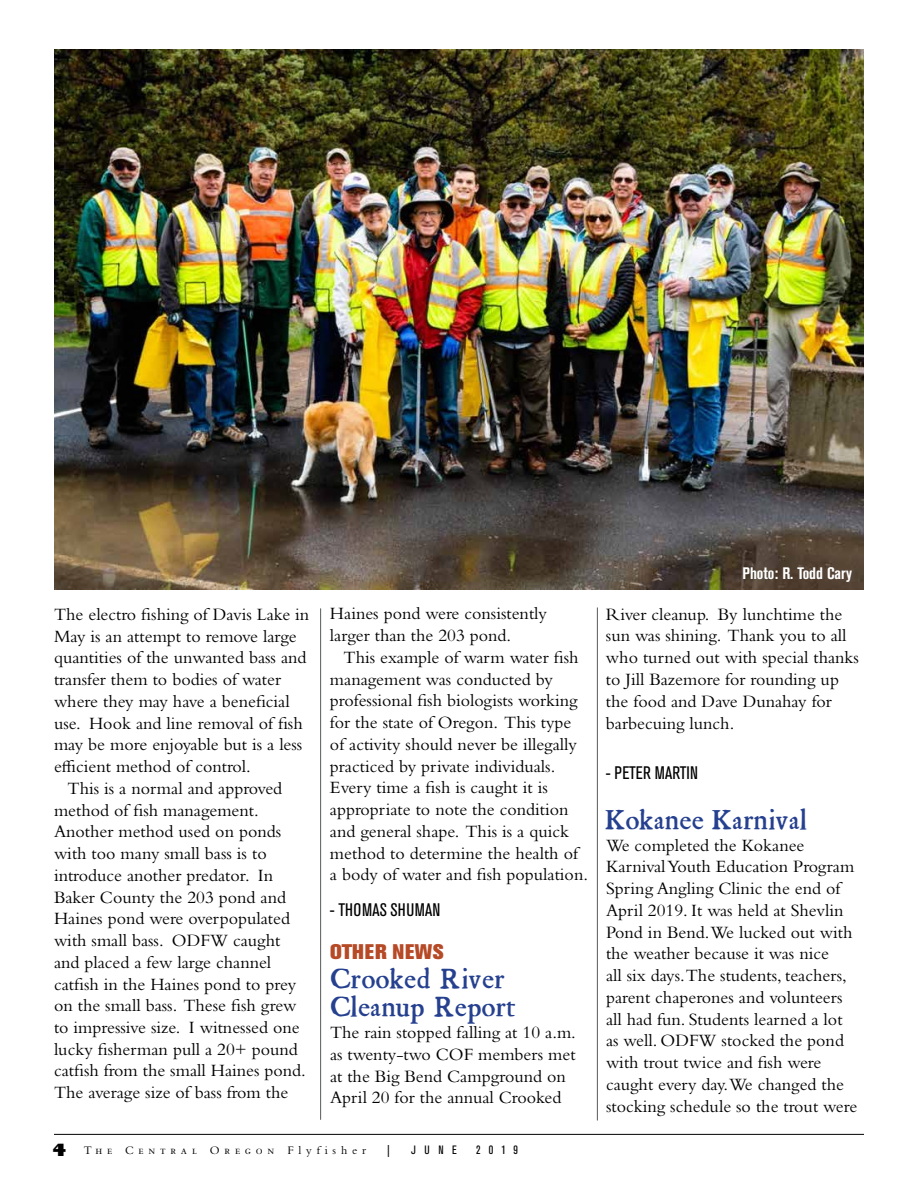
<style>
.page{position:relative;width:918px;height:1188px;background:#fff}
.page>*{position:absolute;margin:0;border:0;box-sizing:border-box;transform-origin:0 0}
.t1{font:27px/28.5px "Kis Miklos";color:#25408f}
.t2{font:800 21px "Akzidenz Grotesk BE";letter-spacing:.02em;color:#b64926}
.t3{font:18px/21.8px "Bembo Std";color:#000}
.t4{font:condensed 18px "Akzidenz Grotesk BE";letter-spacing:.01em;color:#000}
.t5{font:18px "Bembo Std";letter-spacing:.04em;color:#000}
.t6{font:700 condensed 16.5px "Akzidenz Grotesk BE";color:#fff}
.t7{font:12px "Bembo Std";letter-spacing:.4em;color:#000}
.t8{font:condensed 12px "Akzidenz Grotesk BE";letter-spacing:.7em;color:#000}
.s1{font-family:"Gill Sans Std";font-weight:800;font-size:16.5px}
</style>
<div class="page">
<hr style="left:54px;top:1134px;width:810px;height:1px;background:#000">
<hr style="left:597px;top:608px;width:1px;height:513px;background:#58595b">
<hr style="left:320px;top:608px;width:1px;height:512px;background:#58595b">
<img style="left:54px;top:50px;width:810px;height:539px">
<p class="t3" style="left:54px;top:603px;width:257px">The electro fishing of Davis Lake in</p>
<p class="t3" style="left:54px;top:625px;width:244px">May is an attempt to remove large</p>
<p class="t3" style="left:54px;top:647px;width:254px">quantities of the unwanted bass and</p>
<p class="t3" style="left:54px;top:668px;width:229px">transfer them to bodies of water</p>
<p class="t3" style="left:54px;top:690px;width:237px">where they may have a beneficial</p>
<p class="t3" style="left:54px;top:712px;width:250px">use. Hook and line removal of fish</p>
<p class="t3" style="left:54px;top:733px;width:250px">may be more enjoyable but is a less</p>
<p class="t3" style="left:54px;top:755px;width:198px">efficient method of control.</p>
<p class="t5" style="left:68px;top:778px;width:216px">This is a normal and approved</p>
<p class="t3" style="left:54px;top:799px;width:206px">method of fish management.</p>
<p class="t3" style="left:54px;top:820px;width:229px">Another method used on ponds</p>
<p class="t3" style="left:54px;top:842px;width:214px">with too many small bass is to</p>
<p class="t3" style="left:54px;top:864px;width:221px">introduce another predator. In</p>
<p class="t3" style="left:54px;top:886px;width:234px">Baker County the 203 pond and</p>
<p class="t3" style="left:54px;top:907px;width:238px">Haines pond were overpopulated</p>
<p class="t3" style="left:54px;top:929px;width:228px">with small bass. ODFW caught</p>
<p class="t3" style="left:54px;top:951px;width:219px">and placed a few large channel</p>
<p class="t3" style="left:54px;top:973px;width:244px">catfish in the Haines pond to prey</p>
<p class="t3" style="left:54px;top:994px;width:244px">on the small bass. These fish grew</p>
<p class="t3" style="left:54px;top:1016px;width:247px">to impressive size. I witnessed one</p>
<p class="t3" style="left:54px;top:1038px;width:245px">lucky fisherman pull a 20+ pound</p>
<p class="t3" style="left:54px;top:1060px;width:253px">catfish from the small Haines pond.</p>
<p class="t3" style="left:54px;top:1081px;width:236px">The average size of bass from the</p>
<p class="t3" style="left:330px;top:603px;width:219px">Haines pond were consistently larger than the 203 pond.</p>
<p class="t3" style="left:330px;top:646px;width:260px;text-indent:14px">This example of warm water fish management was conducted by professional fish biologists working for the state of Oregon. This type of activity should never be illegally practiced by private individuals.<br>Every time a fish is caught it is appropriate to note the condition and general shape. This is a quick method to determine the health of a body of water and fish population.</p>
<p class="t4" style="left:330px;top:899px;width:112px">- THOMAS SHUMAN</p>
<p class="t2" style="left:330px;top:940px;width:115px">OTHER NEWS</p>
<h1 class="t1" style="left:330px;top:965px;width:187px">Crooked River<br>Cleanup Report</h1>
<p class="t3" style="left:330px;top:1021px;width:247px">The rain stopped falling at 10 a.m. as twenty-two COF members met at the Big Bend Campground on<br>April 20 for the annual Crooked</p>
<p class="t7" style="left:52px;top:1144px;width:315px"><span class="s1">4</span> The Central Oregon Flyfisher</p>
<p class="t8" style="left:387px;top:1143px;width:4px">|</p>
<p class="t8" style="left:411px;top:1143px;width:47px">JUNE</p>
<p class="t8" style="left:476px;top:1143px;width:43px">2019</p>
<p class="t6" style="left:742px;top:564px;width:111px">Photo: R. Todd Cary</p>
<p class="t3" style="left:606px;top:603px;width:255px">River cleanup. By lunchtime the sun was shining. Thank you to all who turned out with special thanks to Jill Bazemore for rounding up the food and Dave Dunahay for barbecuing lunch.</p>
<p class="t4" style="left:606px;top:762px;width:94px">- PETER MARTIN</p>
<h1 class="t1" style="left:606px;top:806px;width:203px">Kokanee Karnival</h1>
<p class="t3" style="left:606px;top:834px;width:253px">We completed the Kokanee<br>Karnival Youth Education Program<br>Spring Angling Clinic the end of<br>April 2019. It was held at Shevlin<br>Pond in Bend.We lucked out with the weather because it was nice<br>all six days.The students, teachers, parent chaperones and volunteers all had fun. Students learned a lot as well. ODFW stocked the pond with trout twice and fish were caught every day.We changed the stocking schedule so the trout were</p>
</div>
